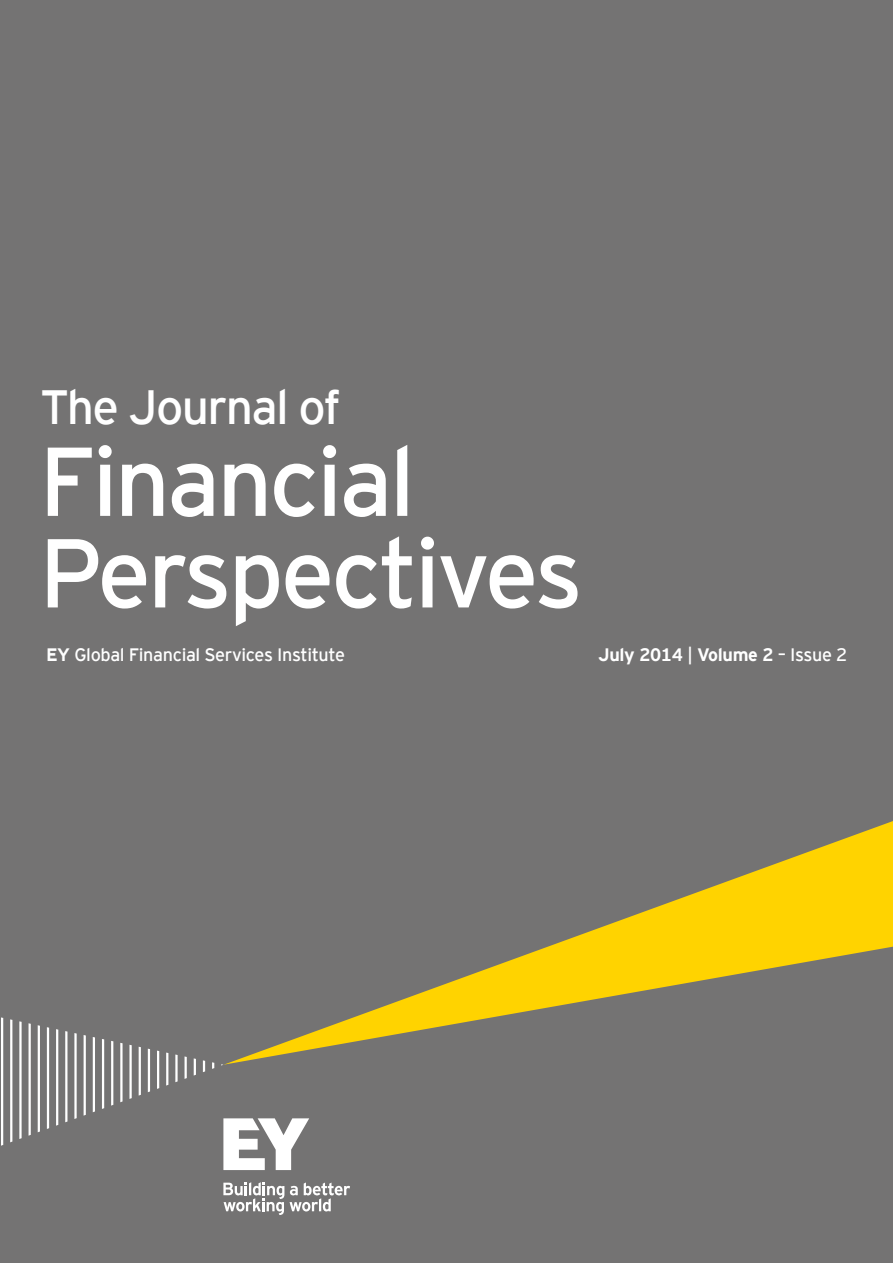
<style>
.page{position:relative;width:893px;height:1263px;background:#747373}
.page>*{position:absolute;margin:0;border:0;box-sizing:border-box;transform-origin:0 0}
.t1{font:97.5px/91.5px "EY Interstate";letter-spacing:-.035em;color:#fff}
.t2{font:48px "EY Interstate";letter-spacing:-.035em;color:#fff}
.t3{font:18px "EY Interstate";letter-spacing:-.02em;color:#fff}
.t4{font:700 18px "EY Interstate";letter-spacing:-.02em;color:#fff}
.s1{font-weight:700}
.s2{font-weight:400}
</style>
<div class="page">
<svg style="left:223px;top:821px;width:670px;height:244px"></svg>
<svg style="left:1px;top:1017px;width:2px;height:129px"></svg>
<svg style="left:10px;top:1019px;width:2px;height:123px"></svg>
<svg style="left:19px;top:1021px;width:3px;height:118px"></svg>
<svg style="left:29px;top:1023px;width:2px;height:113px"></svg>
<svg style="left:38px;top:1025px;width:2px;height:107px"></svg>
<svg style="left:47px;top:1027px;width:2px;height:102px"></svg>
<svg style="left:56px;top:1029px;width:2px;height:97px"></svg>
<svg style="left:65px;top:1031px;width:2px;height:91px"></svg>
<svg style="left:74px;top:1033px;width:3px;height:86px"></svg>
<svg style="left:84px;top:1035px;width:2px;height:81px"></svg>
<svg style="left:93px;top:1037px;width:2px;height:75px"></svg>
<svg style="left:102px;top:1039px;width:2px;height:70px"></svg>
<svg style="left:111px;top:1041px;width:2px;height:64px"></svg>
<svg style="left:120px;top:1043px;width:3px;height:59px"></svg>
<svg style="left:129px;top:1045px;width:3px;height:54px"></svg>
<svg style="left:139px;top:1047px;width:2px;height:48px"></svg>
<svg style="left:148px;top:1049px;width:2px;height:43px"></svg>
<svg style="left:157px;top:1050px;width:2px;height:39px"></svg>
<svg style="left:166px;top:1052px;width:2px;height:33px"></svg>
<svg style="left:175px;top:1054px;width:3px;height:28px"></svg>
<svg style="left:185px;top:1056px;width:2px;height:23px"></svg>
<svg style="left:194px;top:1058px;width:2px;height:17px"></svg>
<svg style="left:203px;top:1060px;width:2px;height:12px"></svg>
<svg style="left:212px;top:1062px;width:2px;height:7px"></svg>
<svg style="left:223px;top:1182px;width:61px;height:33px"></svg>
<svg style="left:290px;top:1182px;width:60px;height:29px"></svg>
<svg style="left:223px;top:1118px;width:86px;height:52px"></svg>
<h2 class="t2" style="left:40px;top:373px;width:302px">The Journal of</h2>
<h1 class="t1" style="left:39px;top:430px;width:546px">Financial<br>Perspectives</h1>
<p class="t3" style="left:46px;top:642px;width:300px"><span class="s1">EY</span> Global Financial Services Institute</p>
<p class="t4" style="left:598px;top:642px;width:251px">July 2014 <span class="s2">|</span> Volume 2 <span class="s2">– Issue 2</span></p>
</div>
